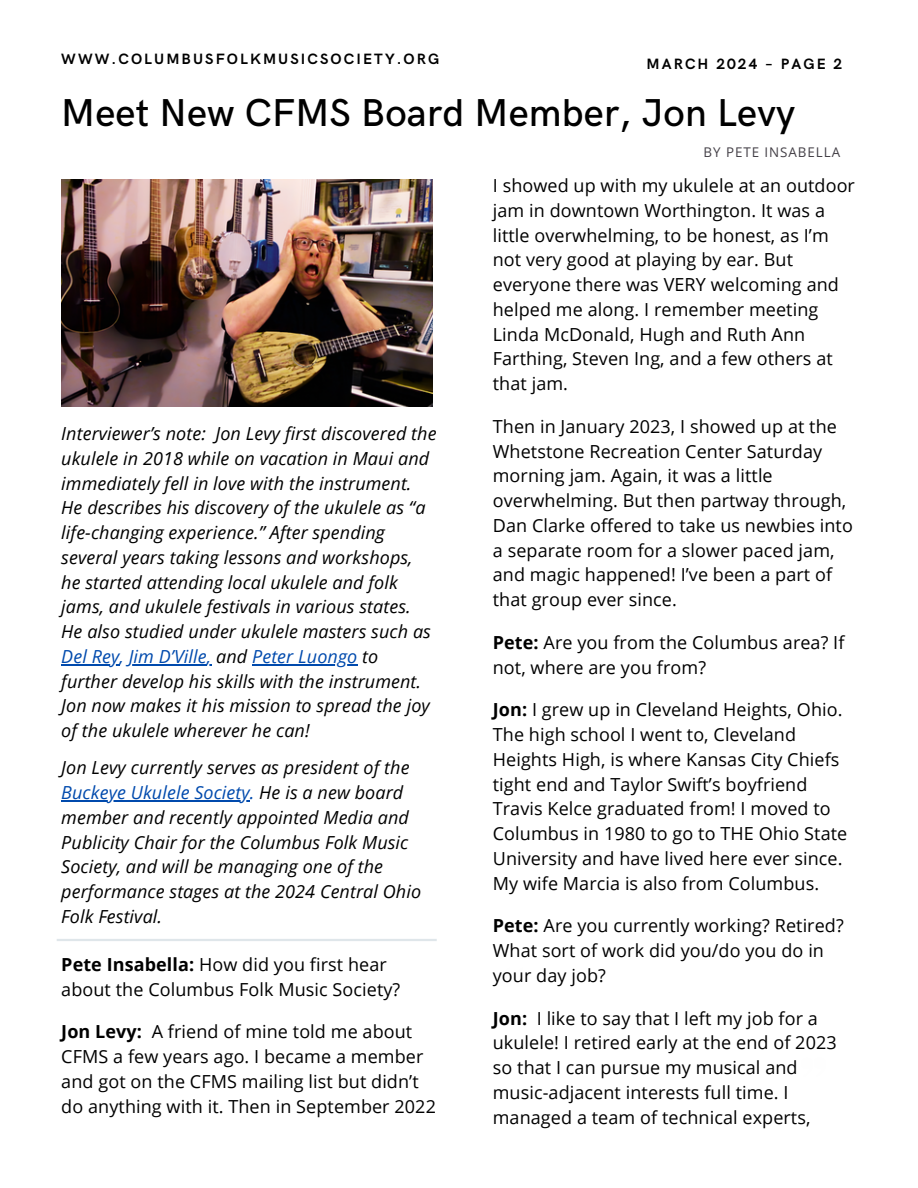
<style>
.page{position:relative;width:918px;height:1188px;background:#fff}
.page>*{position:absolute;margin:0;border:0;box-sizing:border-box;transform-origin:0 0}
.t1{font:500 39px "HK Grotesk";letter-spacing:.005em;color:#000}
.t2{font:18px/24.8px "Open Sans";letter-spacing:.005em;color:#000}
.t3{font:italic 18px/24.8px "Open Sans";letter-spacing:.005em;color:#000}
.t4{font:700 15px "HK Grotesk";letter-spacing:.14em;color:#000}
.t5{font:13.35px "Open Sans";letter-spacing:.07em;color:#444047}
.s1{color:#004aad}
.s2{font-weight:700}
</style>
<div class="page">
<img style="left:61px;top:180px;width:372px;height:227px">
<hr style="left:61px;top:664px;width:58px;height:1px;background:#004aad">
<hr style="left:129px;top:664px;width:78px;height:1px;background:#004aad">
<hr style="left:252px;top:664px;width:105px;height:1px;background:#004aad">
<hr style="left:61px;top:800px;width:189px;height:1px;background:#004aad">
<hr style="left:57px;top:939px;width:380px;height:2px;background:#dfe6ea">
<h2 class="t4" style="left:61px;top:51px;width:380px">WWW.COLUMBUSFOLKMUSICSOCIETY.ORG</h2>
<p class="t4" style="left:646px;top:55px;width:197px">MARCH 2024 – PAGE 2</p>
<h3 class="t1" style="left:61px;top:90px;width:735px">Meet New CFMS Board Member, Jon Levy</h3>
<h2 class="t3" style="left:61px;top:421px;width:377px">Interviewer’s note: Jon Levy first discovered the ukulele in 2018 while on vacation in Maui and immediately fell in love with the instrument.<br>He describes his discovery of the ukulele as “a life-changing experience.” After spending several years taking lessons and workshops,<br>he started attending local ukulele and folk jams, and ukulele festivals in various states.<br>He also studied under ukulele masters such as</h2>
<p class="t3" style="left:61px;top:644px;width:370px"><span class="s1">Del Rey, Jim D’Ville,</span> and <span class="s1">Peter Luongo</span> to further develop his skills with the instrument.<br>Jon now makes it his mission to spread the joy of the ukulele wherever he can!</p>
<p class="t3" style="left:61px;top:755px;width:361px">Jon Levy currently serves as president of the <span class="s1">Buckeye Ukulele Society.</span> He is a new board member and recently appointed Media and Publicity Chair for the Columbus Folk Music Society, and will be managing one of the performance stages at the 2024 Central Ohio Folk Festival.</p>
<h1 class="t2" style="left:61px;top:951px;width:341px"><span class="s2">Pete Insabella:</span> How did you first hear about the Columbus Folk Music Society?</h1>
<p class="t2" style="left:61px;top:1019px;width:376px"><span class="s2">Jon Levy:</span> A friend of mine told me about CFMS a few years ago. I became a member and got on the CFMS mailing list but didn’t do anything with it. Then in September 2022</p>
<h2 class="t5" style="left:704px;top:142px;width:138px">BY PETE INSABELLA</h2>
<h2 class="t2" style="left:493px;top:173px;width:364px">I showed up with my ukulele at an outdoor jam in downtown Worthington. It was a little overwhelming, to be honest, as I’m not very good at playing by ear. But everyone there was VERY welcoming and helped me along. I remember meeting Linda McDonald, Hugh and Ruth Ann Farthing, Steven Ing, and a few others at that jam.</h2>
<h2 class="t2" style="left:493px;top:413px;width:362px">Then in January 2023, I showed up at the Whetstone Recreation Center Saturday morning jam. Again, it was a little overwhelming. But then partway through, Dan Clarke offered to take us newbies into a separate room for a slower paced jam, and magic happened! I’ve been a part of that group ever since.</h2>
<h2 class="t2" style="left:493px;top:629px;width:353px"><span class="s2">Pete:</span> Are you from the Columbus area? If not, where are you from?</h2>
<h2 class="t2" style="left:493px;top:697px;width:356px"><span class="s2">Jon:</span> I grew up in Cleveland Heights, Ohio.<br>The high school I went to, Cleveland Heights High, is where Kansas City Chiefs tight end and Taylor Swift’s boyfriend Travis Kelce graduated from! I moved to Columbus in 1980 to go to THE Ohio State University and have lived here ever since.<br>My wife Marcia is also from Columbus.</h2>
<h2 class="t2" style="left:493px;top:913px;width:352px"><span class="s2">Pete:</span> Are you currently working? Retired?<br>What sort of work did you/do you do in your day job?</h2>
<h2 class="t2" style="left:493px;top:1005px;width:345px"><span class="s2">Jon:</span> I like to say that I left my job for a ukulele! I retired early at the end of 2023 so that I can pursue my musical and music-adjacent interests full time. I</h2>
<h2 class="t2" style="left:493px;top:1104px;width:319px">managed a team of technical experts,</h2>
</div>
